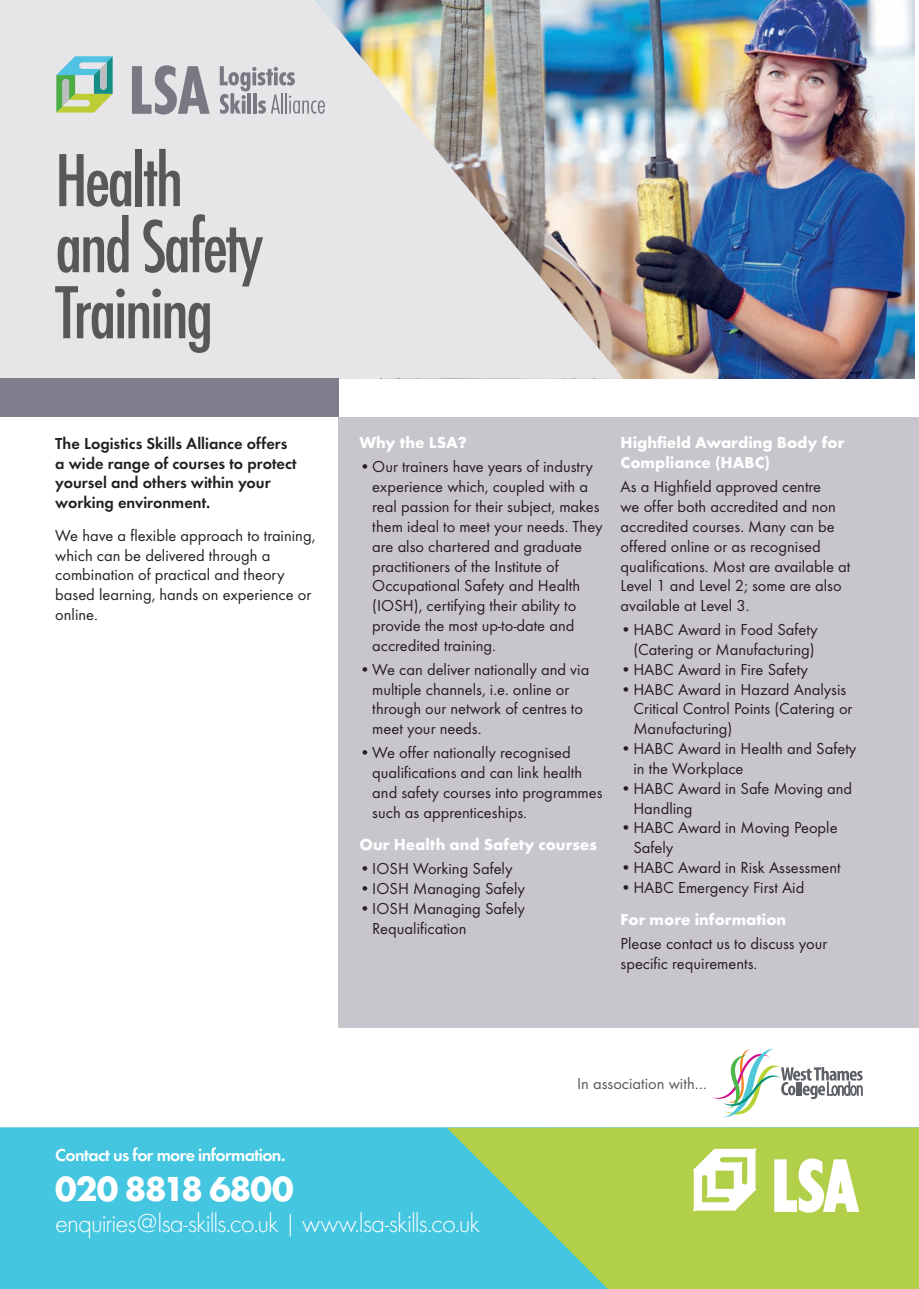
<style>
.page{position:relative;width:919px;height:1289px;background:#fff}
.page>*{position:absolute;margin:0;border:0;box-sizing:border-box;transform-origin:0 0}
.t1{font:500 condensed 69px/66px "Futura";letter-spacing:-.04em;color:#57585a}
.t2{font:700 36px "Futura T";letter-spacing:-.03em;color:#fff}
.t3{font:300 27px "Futura T";letter-spacing:-.04em;color:#fff}
.t4{font:600 18px "Futura T";letter-spacing:-.035em;color:#fff}
.t5{font:16.5px/19.8px "Futura T";color:#231f20}
.t6{font:600 16.5px/19.8px "Futura T";color:#231f20}
.t7{font:700 16.5px/19.8px "Futura T";color:#fff}
.t8{font:16.5px "Futura T";color:#57585a}
</style>
<div class="page">
<img style="left:623px;top:0;width:291px;height:378px">
<svg style="left:0;top:0;width:623px;height:378px;background:#d5d6d7"></svg>
<svg style="left:220px;top:66px;width:105px;height:48px;background:#c3c2c7"></svg>
<svg style="left:132px;top:65px;width:78px;height:49px;background:#aaa9b1"></svg>
<svg style="left:56px;top:56px;width:57px;height:57px;background:#98c7a7"></svg>
<div style="left:0;top:1127px;width:446px;height:161px;background:#44c5e0"></div>
<svg style="left:446px;top:1127px;width:472px;height:161px;background:#9bcd67"></svg>
<div style="left:338px;top:417px;width:580px;height:610px;background:#c9c5cc"></div>
<div style="left:0;top:378px;width:338px;height:39px;background:#807d8c"></div>
<svg style="left:773px;top:1157px;width:87px;height:55px"></svg>
<svg style="left:692px;top:1147px;width:67px;height:65px"></svg>
<svg style="left:712px;top:1048px;width:150px;height:69px"></svg>
<h1 class="t1" style="left:55px;top:148px;width:209px">Health and Safety<br>Training</h1>
<p class="t6" style="left:55px;top:433px;width:243px">The Logistics Skills Alliance offers a wide range of courses to protect yoursel and others within your working environment.</p>
<p class="t5" style="left:55px;top:525px;width:261px">We have a flexible approach to training, which can be delivered through a combination of practical and theory based learning, hands on experience or online.</p>
<p class="t7" style="left:359px;top:433px;width:109px">Why the LSA?</p>
<p class="t5" style="left:372px;top:457px;width:232px;text-indent:-13px">• Our trainers have years of industry experience which, coupled with a real passion for their subject, makes them ideal to meet your needs. They are also chartered and graduate practitioners of the Institute of Occupational Safety and Health (IOSH), certifying their ability to provide the most up-to-date and accredited training.</p>
<p class="t5" style="left:372px;top:659px;width:218px;text-indent:-13px">• We can deliver nationally and via multiple channels, i.e. online or through our network of centres to meet your needs.</p>
<p class="t5" style="left:372px;top:742px;width:232px;text-indent:-13px">• We offer nationally recognised qualifications and can link health and safety courses into programmes such as apprenticeships.</p>
<p class="t7" style="left:359px;top:834px;width:239px">Our Health and Safety courses</p>
<p class="t5" style="left:359px;top:858px;width:155px">• IOSH Working Safely</p>
<p class="t5" style="left:359px;top:878px;width:167px">• IOSH Managing Safely</p>
<p class="t5" style="left:372px;top:898px;width:154px;text-indent:-13px">• IOSH Managing Safely<br>Requalification</p>
<p class="t7" style="left:620px;top:433px;width:225px">Highfield Awarding Body for<br>Compliance (HABC)</p>
<p class="t5" style="left:620px;top:477px;width:231px">As a Highfield approved centre<br>we offer both accredited and non accredited courses. Many can be offered online or as recognised qualifications. Most are available at<br>Level 1 and Level 2; some are also available at Level 3.</p>
<p class="t5" style="left:620px;top:619px;width:198px;text-align:center">• HABC Award in Food Safety (Catering or Manufacturing)</p>
<p class="t5" style="left:620px;top:659px;width:189px">• HABC Award in Fire Safety</p>
<p class="t5" style="left:633px;top:679px;width:220px;text-indent:-13px">• HABC Award in Hazard Analysis<br>Critical Control Points (Catering or<br>Manufacturing)</p>
<p class="t5" style="left:633px;top:738px;width:225px;text-indent:-13px">• HABC Award in Health and Safety in the Workplace</p>
<p class="t5" style="left:633px;top:778px;width:220px;text-indent:-13px">• HABC Award in Safe Moving and<br>Handling</p>
<p class="t5" style="left:633px;top:817px;width:206px;text-indent:-13px">• HABC Award in Moving People<br>Safely</p>
<p class="t5" style="left:620px;top:857px;width:222px">• HABC Award in Risk Assessment</p>
<p class="t5" style="left:620px;top:877px;width:185px">• HABC Emergency First Aid</p>
<p class="t7" style="left:620px;top:909px;width:167px">For more information</p>
<p class="t5" style="left:620px;top:933px;width:208px">Please contact us to discuss your specific requirements.</p>
<p class="t8" style="left:577px;top:1073px;width:131px">In association with…</p>
<p class="t4" style="left:55px;top:1144px;width:232px">Contact us for more information.</p>
<h2 class="t2" style="left:55px;top:1167px;width:240px">020 8818 6800</h2>
<h3 class="t3" style="left:55px;top:1207px;width:426px">enquiries@lsa-skills.co.uk | www.lsa-skills.co.uk</h3>
</div>
